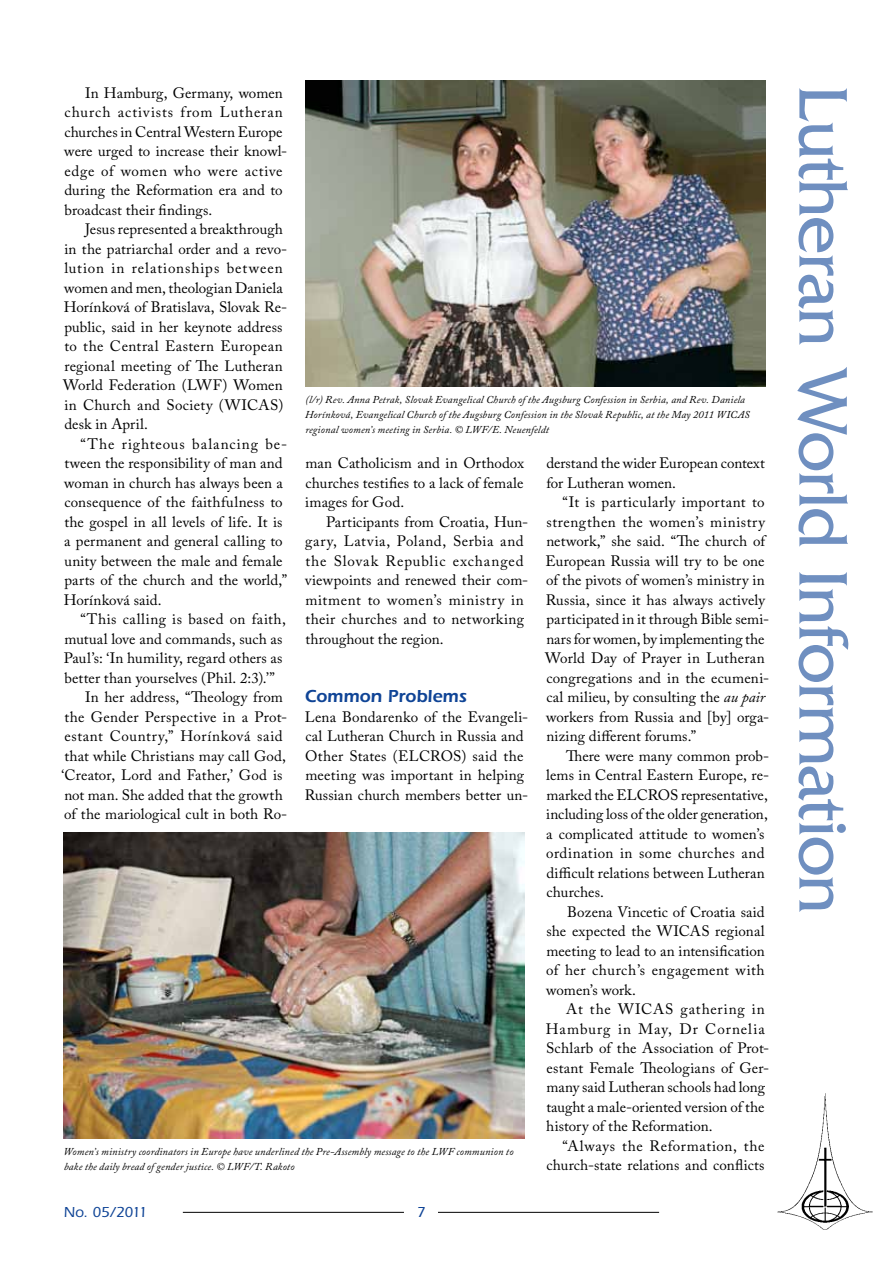
<style>
.page{position:relative;width:893px;height:1263px;background:#fff}
.page>*{position:absolute;margin:0;border:0;box-sizing:border-box;transform-origin:0 0}
.t1{font:72px "Friz Quadrata";letter-spacing:-.02em;color:#6f8fc0}
.t2{font:600 18px "Itc Eras";color:#0f4496}
.t3{font:15px/19.5px "Adobe Caslon Pro";letter-spacing:.01em;color:#000}
.t4{font:15px "Adobe Caslon Pro";letter-spacing:.045em;color:#000}
.t5{font:15px "Adobe Caslon Pro";letter-spacing:.03em;color:#000}
.t6{font:500 15px "Itc Eras";letter-spacing:-.03em;color:#0f4496}
.t7{font:italic 10.5px/15px "Adobe Caslon Pro";letter-spacing:.015em;color:#000}
.s1{font-style:italic}
</style>
<div class="page">
<hr style="left:183px;top:1212px;width:221px;height:1px;background:#000">
<hr style="left:438px;top:1212px;width:221px;height:1px;background:#000">
<img style="left:777px;top:1093px;width:96px;height:137px">
<img style="left:64px;top:832px;width:460px;height:306px">
<img style="left:305px;top:81px;width:460px;height:306px">
<p class="t3" style="left:85px;top:83px;width:199px">In Hamburg, Germany, women</p>
<h1 class="t1" style="left:863px;top:85px;width:830px;rotate:90deg">Lutheran World Information</h1>
<p class="t3" style="left:64px;top:102px;width:225px">church activists from Lutheran churches in Central Western Europe were urged to increase their knowl&shy;edge of women who were active during the Reformation era and to broadcast their findings.</p>
<p class="t3" style="left:63px;top:219px;width:226px;text-indent:22px">Jesus represented a breakthrough in the patriarchal order and a revo&shy;lution in relationships between women and men, theologian Daniela<br>Horínková of Bratislava, Slovak Re&shy;public, said in her keynote address to the Central Eastern European regional meeting of The Lutheran<br>World Federation (LWF) Women in Church and Society (WICAS) desk in April.</p>
<p class="t3" style="left:64px;top:434px;width:225px;text-indent:17px">“The righteous balancing be&shy;tween the responsibility of man and woman in church has always been a consequence of the faithfulness to the gospel in all levels of life. It is a permanent and general calling to unity between the male and female parts of the church and the world,”<br>Horínková said.</p>
<p class="t5" style="left:81px;top:610px;width:207px">“This calling is based on faith,</p>
<p class="t3" style="left:64px;top:629px;width:220px">mutual love and commands, such as</p>
<p class="t3" style="left:64px;top:648px;width:220px">Paul’s: ‘In humility, regard others as</p>
<p class="t3" style="left:64px;top:668px;width:212px">better than yourselves (Phil. 2:3).’”</p>
<p class="t3" style="left:85px;top:687px;width:199px">In her address, “Theology from</p>
<p class="t3" style="left:64px;top:707px;width:224px">the Gender Perspective in a Prot-</p>
<p class="t4" style="left:64px;top:727px;width:220px">estant Country,” Horínková said</p>
<p class="t3" style="left:64px;top:746px;width:223px">that while Christians may call God,</p>
<p class="t3" style="left:61px;top:765px;width:223px">‘Creator, Lord and Father,’ God is</p>
<p class="t3" style="left:64px;top:785px;width:220px">not man. She added that the growth</p>
<p class="t3" style="left:64px;top:804px;width:225px">of the mariological cult in both Ro-</p>
<p class="t7" style="left:305px;top:392px;width:446px">(l/r) Rev. Anna Petrak, Slovak Evangelical Church of the Augsburg Confession in Serbia, and Rev. Daniela<br>Horínková, Evangelical Church of the Augsburg Confession in the Slovak Republic, at the May 2011 WICAS regional women’s meeting in Serbia. © LWF/E. Neuenfeldt</p>
<p class="t3" style="left:305px;top:453px;width:220px;text-align:justify">man Catholicism and in Orthodox churches testifies to a lack of female images for God.</p>
<p class="t3" style="left:305px;top:512px;width:225px;text-indent:21px">Participants from Croatia, Hun&shy;gary, Latvia, Poland, Serbia and the Slovak Republic exchanged viewpoints and renewed their com&shy;mitment to women’s ministry in their churches and to networking throughout the region.</p>
<p class="t3" style="left:546px;top:453px;width:220px">derstand the wider European context for Lutheran women.</p>
<p class="t3" style="left:545px;top:492px;width:226px;text-indent:17px">“It is particularly important to strengthen the women’s ministry network,” she said. “The church of European Russia will try to be one of the pivots of women’s ministry in Russia, since it has always actively participated in it through Bible semi&shy;nars for women, by implementing the World Day of Prayer in Lutheran congregations and in the ecumeni&shy;cal milieu, by consulting the <span class="s1">au pair </span>workers from Russia and [by] orga&shy;nizing different forums.”</p>
<p class="t3" style="left:546px;top:746px;width:225px;text-indent:20px">There were many common prob&shy;lems in Central Eastern Europe, re&shy;marked the ELCROS representative, including loss of the older generation, a complicated attitude to women’s ordination in some churches and difficult relations between Lutheran churches.</p>
<p class="t3" style="left:546px;top:902px;width:220px;text-align:justify;text-indent:21px">Bozena Vincetic of Croatia said she expected the WICAS regional meeting to lead to an intensification of her church’s engagement with women’s work.</p>
<p class="t3" style="left:546px;top:999px;width:225px;text-indent:20px">At the WICAS gathering in<br>Hamburg in May, Dr Cornelia<br>Schlarb of the Association of Prot&shy;estant Female Theologians of Ger&shy;many said Lutheran schools had long taught a male-oriented version of the history of the Reformation.</p>
<p class="t3" style="left:546px;top:1136px;width:220px;text-align:right">“Always the Reformation, the church-state relations and conflicts</p>
<p class="t2" style="left:305px;top:686px;width:164px">Common Problems</p>
<p class="t3" style="left:305px;top:707px;width:225px">Lena Bondarenko of the Evangeli&shy;cal Lutheran Church in Russia and<br>Other States (ELCROS) said the meeting was important in helping<br>Russian church members better un-</p>
<p class="t7" style="left:64px;top:1143px;width:451px">Women’s ministry coordinators in Europe have underlined the Pre-Assembly message to the LWF communion to bake the daily bread of gender justice. © LWF/T. Rakoto</p>
<p class="t6" style="left:64px;top:1203px;width:85px">No. 05/2011</p>
<p class="t6" style="left:417px;top:1203px;width:10px">7</p>
</div>
